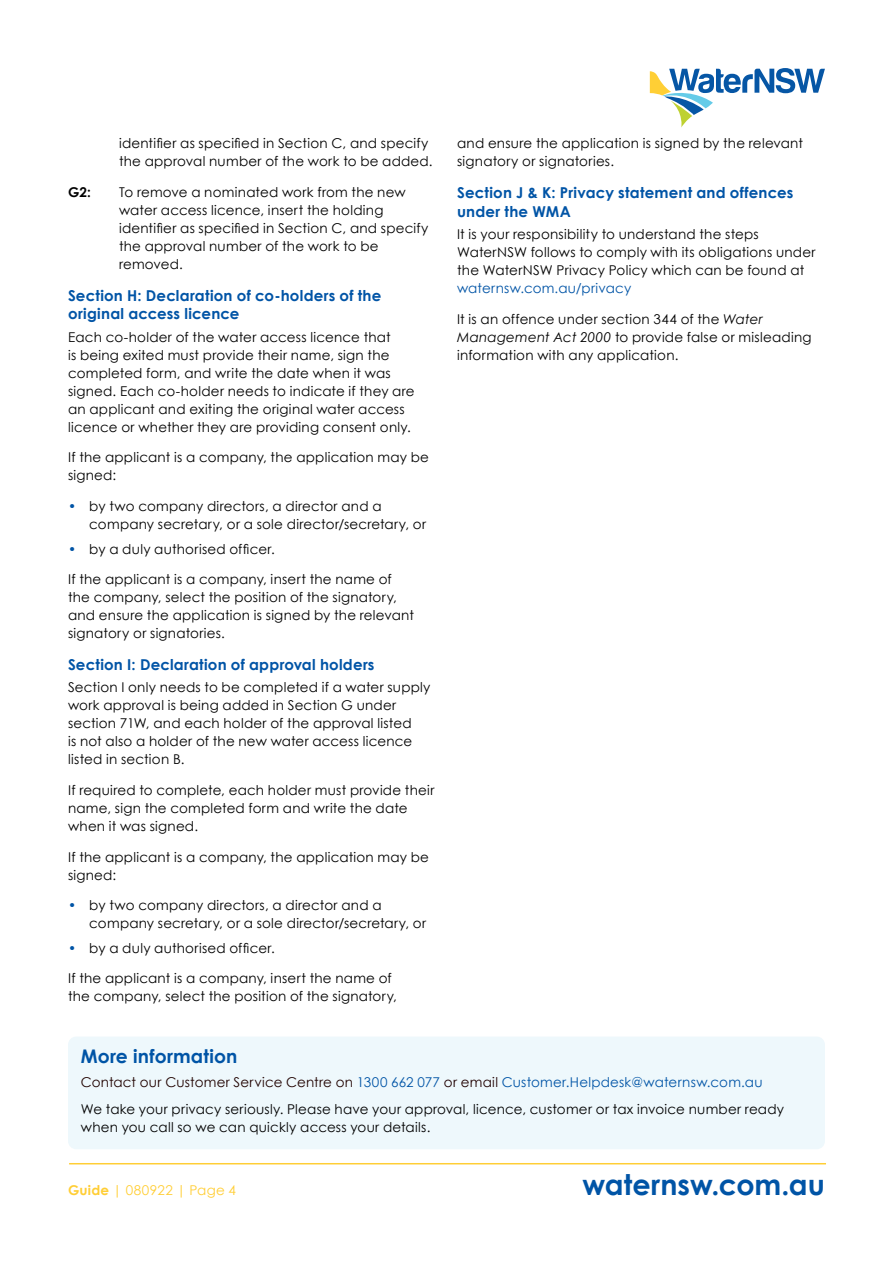
<style>
.page{position:relative;width:893px;height:1263px;background:#fff}
.page>*{position:absolute;margin:0;border:0;box-sizing:border-box;transform-origin:0 0}
.t1{font:700 28.5px "Century Gothic";color:#0054a6}
.t2{font:700 18.75px "Century Gothic";letter-spacing:.01em;color:#0054a6}
.t3{font:700 15px/18.8px "Century Gothic";letter-spacing:.015em;color:#0054a6}
.t4{font:13.5px/18px "Century Gothic";letter-spacing:.015em;color:#000}
.t5{font:13.5px "Century Gothic";letter-spacing:.02em;color:#0054a6}
.t6{font:13.5px "Century Gothic";letter-spacing:.025em;color:#ffce35}
.t7{font:700 13.5px "Century Gothic";color:#000}
.s1{color:#0054a6}
.s2{font-style:italic}
.s3{color:#200200}
.s4{color:#200000}
.s5{font-weight:700}
</style>
<div class="page">
<hr style="left:69px;top:1163px;width:757px;height:1px;background:#ffce35">
<svg style="left:650px;top:68px;width:175px;height:60px"></svg>
<div style="left:68px;top:1036px;width:757px;height:113px;background:#eef8fc;border-radius:8px"></div>
<p class="t4" style="left:119px;top:134px;width:315px">identifier as specified in Section C, and specify the approval number of the work to be added.</p>
<p class="t7" style="left:68px;top:182px;width:24px">G2:</p>
<p class="t4" style="left:119px;top:183px;width:311px">To remove a nominated work from the new water access licence, insert the holding identifier as specified in Section C, and specify the approval number of the work to be removed.</p>
<p class="t3" style="left:68px;top:285px;width:315px">Section H: Declaration of co-holders of the original access licence</p>
<p class="t4" style="left:68px;top:327px;width:348px">Each co-holder of the water access licence that<br>is being exited must provide their name, sign the completed form, and write the date when it was signed. Each co-holder needs to indicate if they are an applicant and exiting the original water access licence or whether they are providing consent only.</p>
<p class="t4" style="left:68px;top:448px;width:362px">If the applicant is a company, the application may be signed:</p>
<p class="t4" style="left:89px;top:497px;width:338px;text-indent:-21px"><span class="s1">•</span> by two company directors, a director and a company secretary, or a sole director/secretary, or</p>
<p class="t4" style="left:68px;top:539px;width:208px"><span class="s1">•</span> by a duly authorised officer.</p>
<p class="t4" style="left:68px;top:570px;width:347px">If the applicant is a company, insert the name of the company, select the position of the signatory, and ensure the application is signed by the relevant signatory or signatories.</p>
<p class="t3" style="left:68px;top:654px;width:308px">Section I: Declaration of approval holders</p>
<p class="t4" style="left:68px;top:678px;width:364px">Section I only needs to be completed if a water supply work approval is being added in Section G under section 71W, and each holder of the approval listed<br>is not also a holder of the new water access licence listed in section B.</p>
<p class="t4" style="left:68px;top:781px;width:368px">If required to complete, each holder must provide their name, sign the completed form and write the date when it was signed.</p>
<p class="t4" style="left:68px;top:847px;width:362px">If the applicant is a company, the application may be signed:</p>
<p class="t4" style="left:89px;top:896px;width:338px;text-indent:-21px"><span class="s1">•</span> by two company directors, a director and a company secretary, or a sole director/secretary, or</p>
<p class="t4" style="left:68px;top:939px;width:208px"><span class="s1">•</span> by a duly authorised officer.</p>
<p class="t4" style="left:68px;top:969px;width:330px">If the applicant is a company, insert the name of the company, select the position of the signatory,</p>
<p class="t4" style="left:457px;top:134px;width:347px">and ensure the application is signed by the relevant signatory or signatories.</p>
<p class="t3" style="left:457px;top:182px;width:338px">Section J &amp; K: Privacy statement and offences under the WMA</p>
<p class="t4" style="left:457px;top:225px;width:360px">It is your responsibility to understand the steps<br>WaterNSW follows to comply with its obligations under the WaterNSW Privacy Policy which can be found at</p>
<p class="t5" style="left:457px;top:278px;width:176px">waternsw.com.au/privacy</p>
<p class="t4" style="left:457px;top:309px;width:356px">It is an offence under section 344 of the <span class="s2">Water<br>Management Act 2000</span> to provide false or misleading information with any application.</p>
<h2 class="t2" style="left:81px;top:1042px;width:158px">More information</h2>
<p class="t4" style="left:81px;top:1069px;width:705px;line-height:26.5px"><span class="s3">Contact our Customer Service Centre on</span> <span class="s1">1300 662 077</span> <span class="s4">or email</span> <span class="s1">Customer.Helpdesk@waternsw.com.au<br></span>We take your privacy seriously. Please have your approval, licence, customer or tax invoice number ready</p>
<p class="t4" style="left:81px;top:1117px;width:351px">when you call so we can quickly access your details.</p>
<p class="t6" style="left:68px;top:1180px;width:170px"><span class="s5">Guide</span> | 080922 | Page 4</p>
<h1 class="t1" style="left:583px;top:1163px;width:244px">waternsw.com.au</h1>
</div>
